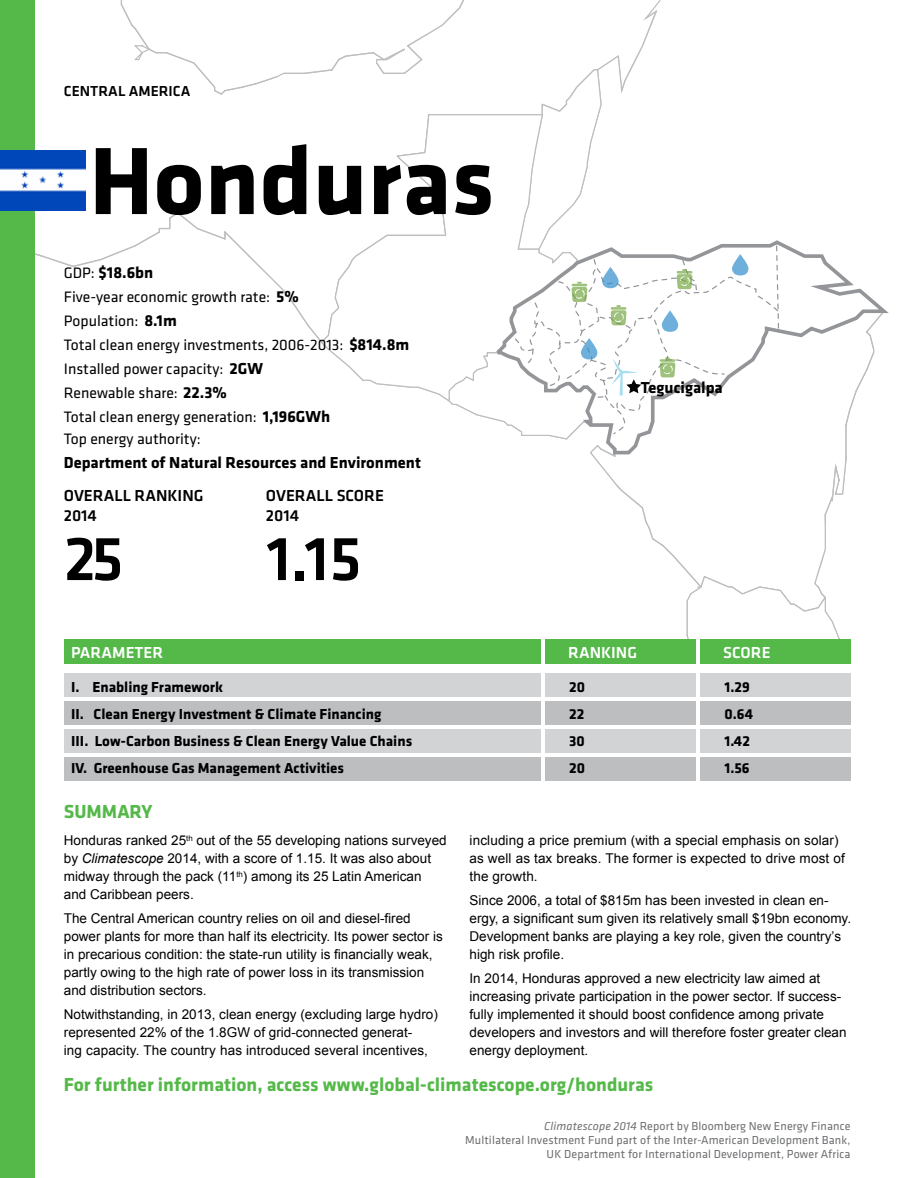
<style>
.page{position:relative;width:915px;height:1178px;background:#fff}
.page>*{position:absolute;margin:0;border:0;box-sizing:border-box;transform-origin:0 0}
.t1{font:700 99px "Klavika";color:#000}
.t2{font:500 64.65px "Klavika";color:#000}
.t3{font:700 19.5px "Klavika";color:#54b948}
.t4{font:700 16.5px "Klavika";color:#000}
.t5{font:500 16.5px/19.5px "Klavika";color:#000}
.t6{font:500 16.5px "Klavika";color:#fff}
.t7{font:15.6px/23.9px "Klavika";color:#000}
.t8{font:700 15px/27px "Klavika";color:#000}
.t9{font:500 15px "Klavika";color:#000}
.t10{font:13.5px/18px "Arial";color:#000}
.t11{font:12px/14.4px "Klavika";letter-spacing:.01em;color:#6d6e71;text-align:right}
.s1{font-weight:400;font-size:15.6px}
.s2{font-weight:700;font-size:16.5px}
.s3{font-style:italic}
</style>
<div class="page">
<svg style="left:168px;top:0;width:493px;height:341px"></svg>
<svg style="left:537px;top:54px;width:124px;height:15px"></svg>
<svg style="left:382px;top:48px;width:24px;height:13px"></svg>
<svg style="left:320px;top:114px;width:127px;height:286px"></svg>
<div style="left:0;top:0;width:34px;height:1178px;background:#54b948"></div>
<img style="left:0;top:151px;width:85px;height:59px">
<div style="left:64px;top:673px;width:786px;height:24px;background:#d1d3d4"></div>
<div style="left:64px;top:729px;width:786px;height:24px;background:#d1d3d4"></div>
<div style="left:64px;top:701px;width:786px;height:24px;background:#bcbec0"></div>
<div style="left:64px;top:757px;width:786px;height:24px;background:#bcbec0"></div>
<div style="left:64px;top:639px;width:786px;height:25px;background:#54b948"></div>
<hr style="left:541px;top:639px;width:4px;height:144px;background:#fff">
<hr style="left:696px;top:639px;width:4px;height:144px;background:#fff">
<svg style="left:447px;top:69px;width:442px;height:573px"></svg>
<p class="t9" style="left:64px;top:81px;width:128px">CENTRAL AMERICA</p>
<h1 class="t1" style="left:89px;top:110px;width:406px">Honduras</h1>
<p class="t4" style="left:64px;top:260px;width:91px"><span class="s1">GDP:</span> $18.6bn</p>
<p class="t7" style="left:64px;top:284px;width:347px">Five-year economic growth rate: <span class="s2">5%<br></span>Population: <span class="s2">8.1m<br></span>Total clean energy investments, 2006-2013: <span class="s2">$814.8m<br></span>Installed power capacity: <span class="s2">2GW<br></span>Renewable share: <span class="s2">22.3%<br></span>Total clean energy generation: <span class="s2">1,196GWh<br></span>Top energy authority:</p>
<p class="t4" style="left:64px;top:451px;width:358px">Department of Natural Resources and Environment</p>
<p class="t5" style="left:64px;top:486px;width:141px">OVERALL RANKING<br>2014</p>
<p class="t5" style="left:266px;top:486px;width:119px">OVERALL SCORE<br>2014</p>
<h2 class="t2" style="left:64px;top:515px;width:61px">25</h2>
<h2 class="t2" style="left:266px;top:515px;width:97px">1.15</h2>
<p class="t4" style="left:640px;top:376px;width:83px">Tegucigalpa</p>
<p class="t6" style="left:71px;top:642px;width:93px">PARAMETER</p>
<p class="t6" style="left:568px;top:642px;width:70px">RANKING</p>
<p class="t6" style="left:723px;top:642px;width:49px">SCORE</p>
<p class="t8" style="left:71px;top:673px;width:342px">I. Enabling Framework<br>II. Clean Energy Investment &amp; Climate Financing<br>III. Low-Carbon Business &amp; Clean Energy Value Chains IV. Greenhouse Gas Management Activities</p>
<p class="t8" style="left:569px;top:673px;width:17px;text-align:justify">20<br>22<br>30<br>20</p>
<p class="t8" style="left:724px;top:673px;width:30px">1.29<br>0.64<br>1.42<br>1.56</p>
<h3 class="t3" style="left:64px;top:797px;width:90px">SUMMARY</h3>
<p class="t10" style="left:64px;top:831px;width:384px">Honduras ranked 25<sup>th</sup> out of the 55 developing nations surveyed by <span class="s3">Climatescope</span> 2014, with a score of 1.15. It was also about midway through the pack (11<sup>th</sup>) among its 25 Latin American and Caribbean peers.</p>
<p class="t10" style="left:64px;top:909px;width:380px">The Central American country relies on oil and diesel-fired power plants for more than half its electricity. Its power sector is in precarious condition: the state-run utility is financially weak, partly owing to the high rate of power loss in its transmission and distribution sectors.</p>
<p class="t10" style="left:64px;top:1005px;width:375px">Notwithstanding, in 2013, clean energy (excluding large hydro) represented 22% of the 1.8GW of grid-connected generat-<br>ing capacity. The country has introduced several incentives,</p>
<p class="t10" style="left:469px;top:831px;width:376px">including a price premium (with a special emphasis on solar) as well as tax breaks. The former is expected to drive most of the growth.</p>
<p class="t10" style="left:469px;top:891px;width:383px">Since 2006, a total of $815m has been invested in clean en&shy;ergy, a significant sum given its relatively small $19bn economy.<br>Development banks are playing a key role, given the country’s high risk profile.</p>
<p class="t10" style="left:469px;top:969px;width:378px">In 2014, Honduras approved a new electricity law aimed at increasing private participation in the power sector. If success&shy;fully implemented it should boost confidence among private developers and investors and will therefore foster greater clean energy deployment.</p>
<h3 class="t3" style="left:64px;top:1070px;width:590px">For further information, access www.global-climatescope.org/honduras</h3>
<p class="t11" style="left:465px;top:1118px;width:386px"><span class="s3">Climatescope 2014</span> Report by Bloomberg New Energy Finance<br>Multilateral Investment Fund part of the Inter-American Development Bank,<br>UK Department for International Development, Power Africa</p>
</div>
